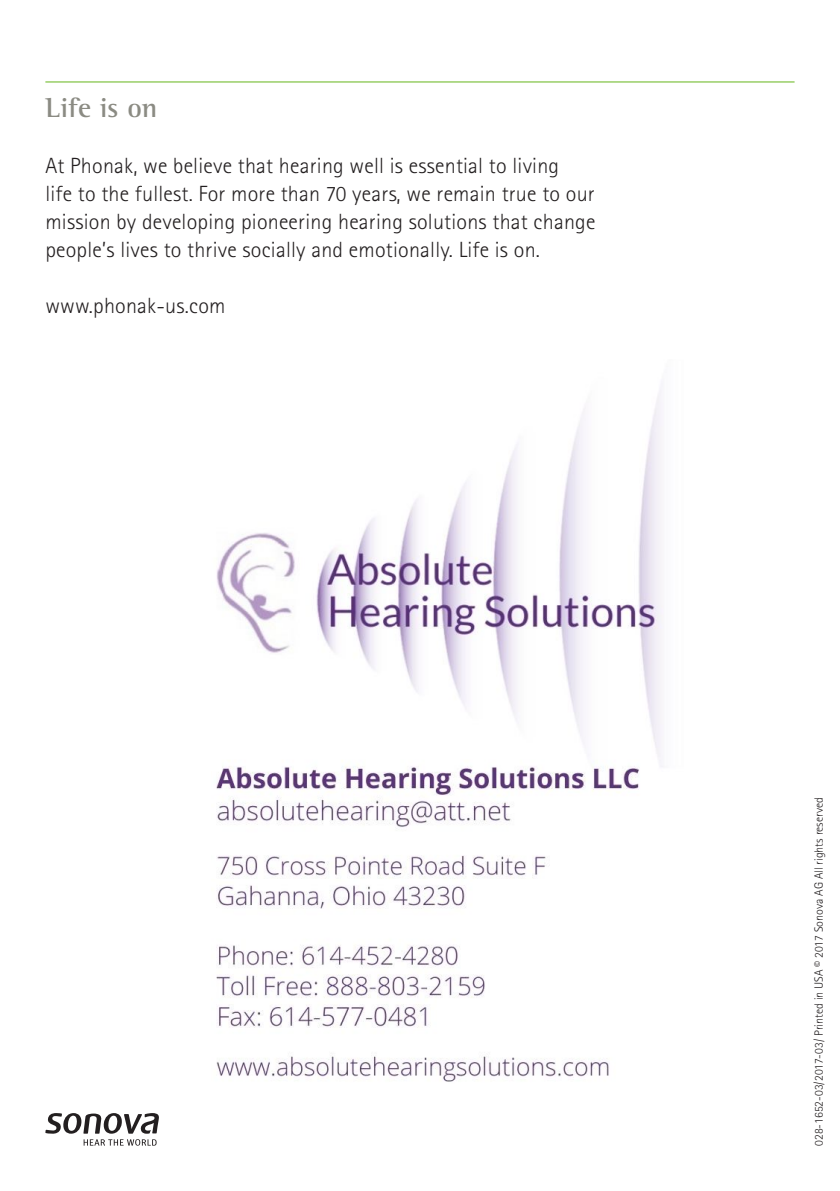
<style>
.page{position:relative;width:840px;height:1191px;background:#fff}
.page>*{position:absolute;margin:0;border:0;box-sizing:border-box;transform-origin:0 0}
.PHO_Headline_14pt_Li{font:700 28px "Rotis Semi Serif Pro";color:#8b8b83}
.PHO_Bodycopy_11pt_Bl{font:300 22px/28px "Rotis Sans Serif Pro";letter-spacing:.01em;color:#231f20}
._06_New_US_text-base{font:300 12px "Rotis Sans Serif Pro";color:#231f20}
</style>
<div class="page">
<hr style="left:45px;top:81px;width:749px;height:2px;background:#7fc241">
<svg style="left:45px;top:1113px;width:114px;height:20px"></svg>
<svg style="left:84px;top:1139px;width:72px;height:6px"></svg>
<img style="left:216px;top:389px;width:447px;height:693px">
<p class="PHO_Headline_14pt_Li" style="left:45px;top:90px;width:114px">Life is on</p>
<p class="PHO_Bodycopy_11pt_Bl" style="left:45px;top:151px;width:551px">At Phonak, we believe that hearing well is essential to living<br>life to the fullest. For more than 70 years, we remain true to our mission by developing pioneering hearing solutions that change people’s lives to thrive socially and emotionally. Life is on.</p>
<p class="PHO_Bodycopy_11pt_Bl" style="left:45px;top:291px;width:181px">www.phonak-us.com</p>
<p class="_06_New_US_text-base" style="left:811px;top:1145px;width:350px;rotate:-90deg">028-1652-03/2017-03/ Printed in USA © 2017 Sonova AG All rights reserved</p>
</div>
